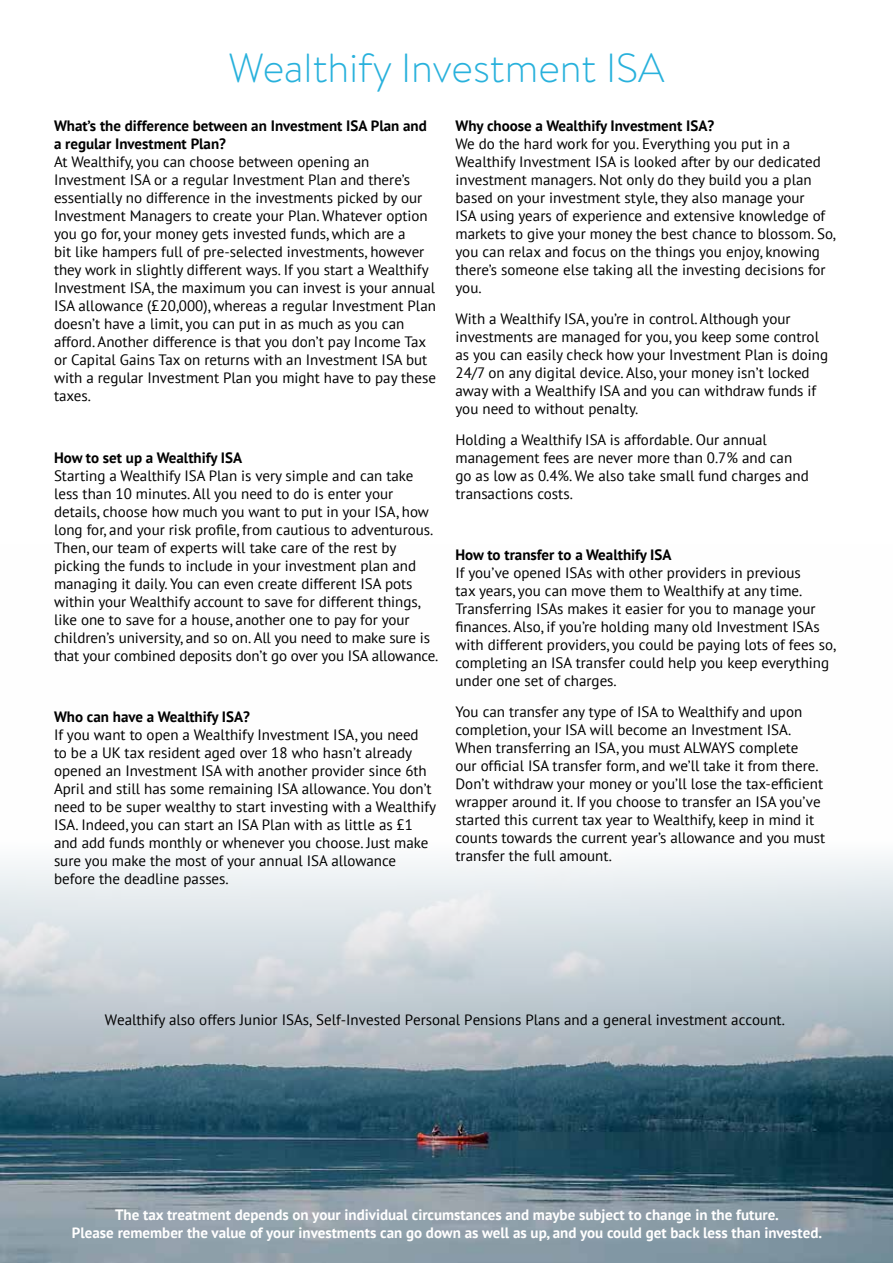
<style>
.page{position:relative;width:893px;height:1263px;background:#fff}
.page>*{position:absolute;margin:0;border:0;box-sizing:border-box;transform-origin:0 0}
.t1{font:300 40.65px "Brandon Text";color:#28b1dc}
.t2{font:15px/18px "PT Sans";color:#000}
.t3{font:700 15px/18px "PT Sans";color:#fff;text-align:center}
.t4{font:700 15px/18px "PT Sans";color:#000}
</style>
<div class="page">
<img style="left:0;top:857px;width:893px;height:406px">
<h1 class="t1" style="left:228px;top:41px;width:438px">Wealthify Investment ISA</h1>
<p class="t4" style="left:54px;top:117px;width:374px">What’s the difference between an Investment ISA Plan and a regular Investment Plan?</p>
<p class="t2" style="left:54px;top:153px;width:384px">At Wealthify, you can choose between opening an Investment ISA or a regular Investment Plan and there’s essentially no difference in the investments picked by our Investment Managers to create your Plan. Whatever option you go for, your money gets invested funds, which are a<br>bit like hampers full of pre-selected investments, however they work in slightly different ways. If you start a Wealthify Investment ISA, the maximum you can invest is your annual ISA allowance (£20,000), whereas a regular Investment Plan doesn’t have a limit, you can put in as much as you can afford. Another difference is that you don’t pay Income Tax or Capital Gains Tax on returns with an Investment ISA but with a regular Investment Plan you might have to pay these taxes.</p>
<p class="t4" style="left:54px;top:448px;width:190px">How to set up a Wealthify ISA</p>
<p class="t2" style="left:54px;top:466px;width:386px">Starting a Wealthify ISA Plan is very simple and can take less than 10 minutes. All you need to do is enter your details, choose how much you want to put in your ISA, how long for, and your risk profile, from cautious to adventurous.<br>Then, our team of experts will take care of the rest by picking the funds to include in your investment plan and managing it daily. You can even create different ISA pots within your Wealthify account to save for different things, like one to save for a house, another one to pay for your children’s university, and so on. All you need to make sure is that your combined deposits don’t go over you ISA allowance.</p>
<p class="t4" style="left:54px;top:708px;width:198px">Who can have a Wealthify ISA?</p>
<p class="t2" style="left:54px;top:726px;width:384px">If you want to open a Wealthify Investment ISA, you need<br>to be a UK tax resident aged over 18 who hasn’t already opened an Investment ISA with another provider since 6th April and still has some remaining ISA allowance. You don’t need to be super wealthy to start investing with a Wealthify ISA. Indeed, you can start an ISA Plan with as little as £1 and add funds monthly or whenever you choose. Just make sure you make the most of your annual ISA allowance before the deadline passes.</p>
<p class="t4" style="left:455px;top:117px;width:260px">Why choose a Wealthify Investment ISA?</p>
<p class="t2" style="left:455px;top:135px;width:382px">We do the hard work for you. Everything you put in a Wealthify Investment ISA is looked after by our dedicated investment managers. Not only do they build you a plan based on your investment style, they also manage your<br>ISA using years of experience and extensive knowledge of markets to give your money the best chance to blossom. So, you can relax and focus on the things you enjoy, knowing there’s someone else taking all the investing decisions for you.</p>
<p class="t2" style="left:455px;top:309px;width:374px">With a Wealthify ISA, you’re in control. Although your investments are managed for you, you keep some control as you can easily check how your Investment Plan is doing 24/7 on any digital device. Also, your money isn’t locked away with a Wealthify ISA and you can withdraw funds if you need to without penalty.</p>
<p class="t2" style="left:455px;top:430px;width:355px">Holding a Wealthify ISA is affordable. Our annual management fees are never more than 0.7% and can go as low as 0.4%. We also take small fund charges and transactions costs.</p>
<p class="t4" style="left:455px;top:546px;width:218px">How to transfer to a Wealthify ISA</p>
<p class="t2" style="left:455px;top:564px;width:382px">If you’ve opened ISAs with other providers in previous<br>tax years, you can move them to Wealthify at any time.<br>Transferring ISAs makes it easier for you to manage your finances. Also, if you’re holding many old Investment ISAs with different providers, you could be paying lots of fees so, completing an ISA transfer could help you keep everything under one set of charges.</p>
<p class="t2" style="left:455px;top:702px;width:371px">You can transfer any type of ISA to Wealthify and upon completion, your ISA will become an Investment ISA.<br>When transferring an ISA, you must ALWAYS complete<br>our official ISA transfer form, and we’ll take it from there.<br>Don’t withdraw your money or you’ll lose the tax-efficient wrapper around it. If you choose to transfer an ISA you’ve started this current tax year to Wealthify, keep in mind it counts towards the current year’s allowance and you must transfer the full amount.</p>
<p class="t2" style="left:105px;top:1010px;width:682px">Wealthify also offers Junior ISAs, Self-Invested Personal Pensions Plans and a general investment account.</p>
<p class="t3" style="left:72px;top:1206px;width:752px">The tax treatment depends on your individual circumstances and maybe subject to change in the future.<br>Please remember the value of your investments can go down as well as up, and you could get back less than invested.</p>
</div>
